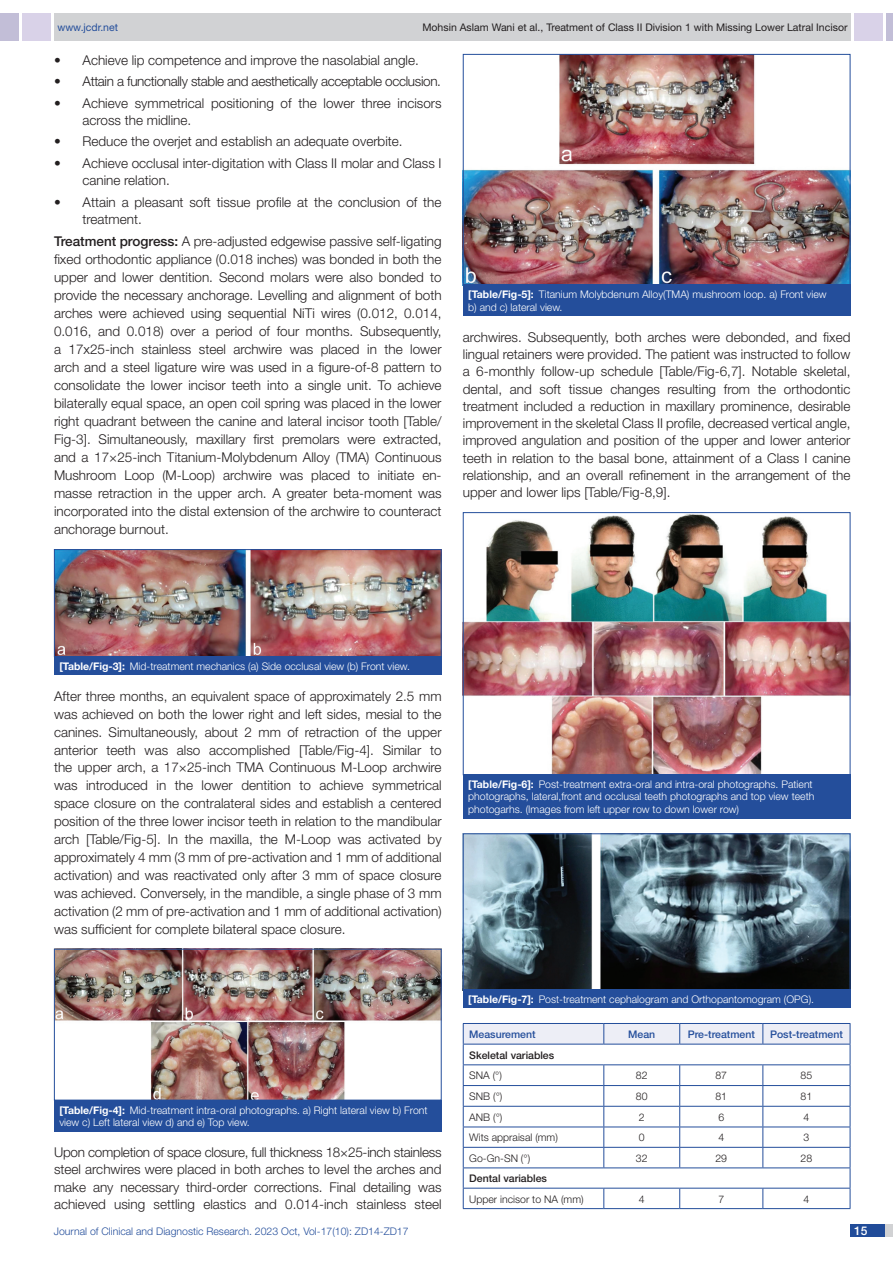
<style>
.page{position:relative;width:893px;height:1263px;background:#fff}
.page>*{position:absolute;margin:0;border:0;box-sizing:border-box;transform-origin:0 0}
.Body_text{font:300 13.5px/18px "Helvetica Neue";color:#231f20;text-align:justify}
.NO_TAB{font:300 13.5px/17.2px "Helvetica Neue";color:#231f20}
.NO_TAB-2{font:300 13.5px "Helvetica Neue";letter-spacing:-.025em;color:#231f20}
.t1{font:500 12px "Helvetica Neue";color:#fff}
.TABLE_FIG{font:300 10.5px/12.6px "Helvetica Neue";color:#fff}
.tb_txt{font:300 10.5px "Helvetica Neue";color:#231f20}
.t2{font:10.5px "Helvetica Neue";color:#231f20}
.t3{font:300 10.5px "Helvetica Neue";color:#244e9b}
.tb_head{font:500 10.5px "Helvetica Neue";color:#244e9b}
.tb_txt-2{font:500 10.5px "Helvetica Neue";color:#231f20}
.t4{font:10.5px "Helvetica Neue";color:#244e9b}
.s1{font-weight:500}
.s2{font-weight:700}
</style>
<div class="page">
<div style="left:54px;top:13px;width:796px;height:28px;background:#d1d2d4"></div>
<div style="left:0;top:13px;width:19px;height:28px;background:#c2bed7"></div>
<div style="left:22px;top:13px;width:29px;height:28px;background:#d9d2e8"></div>
<div style="left:886px;top:13px;width:7px;height:28px;background:#c2bed7"></div>
<div style="left:854px;top:13px;width:29px;height:28px;background:#d9d2e8"></div>
<div style="left:850px;top:1224px;width:43px;height:13px;background:#d1d2d4"></div>
<div style="left:850px;top:1224px;width:35px;height:13px;background:#214c99"></div>
<img style="left:56px;top:551px;width:384px;height:104px">
<div style="left:54px;top:549px;width:388px;height:108px;border:1px solid #244e9b"></div>
<div style="left:54px;top:656px;width:388px;height:19px;background:#244e9b"></div>
<img style="left:56px;top:951px;width:384px;height:147px">
<div style="left:54px;top:949px;width:388px;height:151px;border:1px solid #244e9b"></div>
<div style="left:54px;top:1100px;width:388px;height:31px;background:#244e9b"></div>
<img style="left:465px;top:56px;width:383px;height:228px">
<div style="left:463px;top:54px;width:387px;height:232px;border:1px solid #244e9b"></div>
<div style="left:463px;top:285px;width:387px;height:31px;background:#244e9b"></div>
<img style="left:465px;top:514px;width:383px;height:259px">
<div style="left:463px;top:512px;width:387px;height:263px;border:1px solid #244e9b"></div>
<div style="left:463px;top:774px;width:387px;height:44px;background:#244e9b"></div>
<img style="left:465px;top:835px;width:383px;height:153px">
<div style="left:463px;top:833px;width:387px;height:157px;border:1px solid #244e9b"></div>
<div style="left:463px;top:989px;width:387px;height:19px;background:#244e9b"></div>
<svg style="left:463px;top:1023px;width:388px;height:185px"></svg>
<hr style="left:463px;top:1208px;width:141px;height:1px;background:#244e9b">
<hr style="left:604px;top:1208px;width:76px;height:1px;background:#244e9b">
<hr style="left:680px;top:1208px;width:83px;height:1px;background:#244e9b">
<hr style="left:763px;top:1208px;width:87px;height:1px;background:#244e9b">
<p class="t4" style="left:57px;top:21px;width:62px">www.jcdr.net</p>
<p class="t2" style="left:422px;top:21px;width:427px">Mohsin Aslam Wani et al., Treatment of Class II Division 1 with Missing Lower Latral Incisor</p>
<p class="NO_TAB" style="left:54px;top:51px;width:366px">• Achieve lip competence and improve the nasolabial angle.</p>
<p class="NO_TAB-2" style="left:54px;top:73px;width:388px">• Attain a functionally stable and aesthetically acceptable occlusion.</p>
<p class="NO_TAB" style="left:83px;top:94px;width:361px;text-indent:-29px">• Achieve symmetrical positioning of the lower three incisors across the midline.</p>
<p class="NO_TAB" style="left:54px;top:133px;width:350px">• Reduce the overjet and establish an adequate overbite.</p>
<p class="NO_TAB" style="left:83px;top:154px;width:361px;text-indent:-29px">• Achieve occlusal inter-digitation with Class II molar and Class I canine relation.</p>
<p class="NO_TAB" style="left:83px;top:193px;width:361px;text-indent:-29px">• Attain a pleasant soft tissue profile at the conclusion of the treatment.</p>
<p class="Body_text" style="left:54px;top:232px;width:389px"><span class="s1">Treatment progress:</span> A pre-adjusted edgewise passive self-ligating fixed orthodontic appliance (0.018 inches) was bonded in both the upper and lower dentition. Second molars were also bonded to provide the necessary anchorage. Levelling and alignment of both arches were achieved using sequential NiTi wires (0.012, 0.014, 0.016, and 0.018) over a period of four months. Subsequently, a 17x25-inch stainless steel archwire was placed in the lower arch and a steel ligature wire was used in a figure-of-8 pattern to consolidate the lower incisor teeth into a single unit. To achieve bilaterally equal space, an open coil spring was placed in the lower right quadrant between the canine and lateral incisor tooth [Table/ Fig-3]. Simultaneously, maxillary first premolars were extracted, and a 17×25-inch Titanium-Molybdenum Alloy (TMA) Continuous Mushroom Loop (M-Loop) archwire was placed to initiate en&shy;masse retraction in the upper arch. A greater beta-moment was incorporated into the distal extension of the archwire to counteract anchorage burnout.</p>
<p class="TABLE_FIG" style="left:468px;top:288px;width:360px"><span class="s2">[Table/Fig-5]:</span> Titanium Molybdenum Alloy(TMA) mushroom loop. a) Front view b) and c) lateral view.</p>
<p class="Body_text" style="left:463px;top:328px;width:389px;line-height:17.2px">archwires. Subsequently, both arches were debonded, and fixed lingual retainers were provided. The patient was instructed to follow a 6-monthly follow-up schedule [Table/Fig-6,7]. Notable skeletal, dental, and soft tissue changes resulting from the orthodontic treatment included a reduction in maxillary prominence, desirable improvement in the skeletal Class II profile, decreased vertical angle, improved angulation and position of the upper and lower anterior teeth in relation to the basal bone, attainment of a Class I canine relationship, and an overall refinement in the arrangement of the upper and lower lips [Table/Fig-8,9].</p>
<p class="TABLE_FIG" style="left:59px;top:660px;width:352px"><span class="s2">[Table/Fig-3]:</span> Mid-treatment mechanics (a) Side occlusal view (b) Front view.</p>
<p class="Body_text" style="left:54px;top:687px;width:389px">After three months, an equivalent space of approximately 2.5 mm was achieved on both the lower right and left sides, mesial to the canines. Simultaneously, about 2 mm of retraction of the upper anterior teeth was also accomplished [Table/Fig-4]. Similar to the upper arch, a 17×25-inch TMA Continuous M-Loop archwire was introduced in the lower dentition to achieve symmetrical space closure on the contralateral sides and establish a centered position of the three lower incisor teeth in relation to the mandibular arch [Table/Fig-5]. In the maxilla, the M-Loop was activated by approximately 4 mm (3 mm of pre-activation and 1 mm of additional activation) and was reactivated only after 3 mm of space closure was achieved. Conversely, in the mandible, a single phase of 3 mm activation (2 mm of pre-activation and 1 mm of additional activation) was sufficient for complete bilateral space closure.</p>
<p class="TABLE_FIG" style="left:59px;top:1103px;width:370px"><span class="s2">[Table/Fig-4]:</span> Mid-treatment intra-oral photographs. a) Right lateral view b) Front view c) Left lateral view d) and e) Top view.</p>
<p class="Body_text" style="left:54px;top:1143px;width:389px;line-height:17.2px">Upon completion of space closure, full thickness 18×25-inch stainless steel archwires were placed in both arches to level the arches and make any necessary third-order corrections. Final detailing was achieved using settling elastics and 0.014-inch stainless steel</p>
<p class="TABLE_FIG" style="left:468px;top:778px;width:348px"><span class="s2">[Table/Fig-6]:</span> Post-treatment extra-oral and intra-oral photographs. Patient photographs, lateral,front and occlusal teeth photographs and top view teeth photogarhs. (Images from left upper row to down lower row)</p>
<p class="TABLE_FIG" style="left:468px;top:992px;width:347px"><span class="s2">[Table/Fig-7]:</span> Post-treatment cephalogram and Orthopantomogram (OPG).</p>
<p class="tb_head" style="left:469px;top:1028px;width:68px">Measurement</p>
<p class="tb_head" style="left:628px;top:1028px;width:29px">Mean</p>
<p class="tb_head" style="left:688px;top:1028px;width:69px">Pre-treatment</p>
<p class="tb_head" style="left:770px;top:1028px;width:74px">Post-treatment</p>
<p class="tb_txt-2" style="left:469px;top:1048px;width:87px">Skeletal variables</p>
<p class="tb_txt" style="left:469px;top:1069px;width:34px">SNA (°)</p>
<p class="tb_txt" style="left:636px;top:1069px;width:13px">82</p>
<p class="tb_txt" style="left:715px;top:1069px;width:13px">87</p>
<p class="tb_txt" style="left:801px;top:1069px;width:13px">85</p>
<p class="tb_txt" style="left:469px;top:1090px;width:35px">SNB (°)</p>
<p class="tb_txt" style="left:636px;top:1090px;width:13px">80</p>
<p class="tb_txt" style="left:715px;top:1090px;width:13px">81</p>
<p class="tb_txt" style="left:801px;top:1090px;width:13px">81</p>
<p class="tb_txt" style="left:469px;top:1110px;width:35px">ANB (°)</p>
<p class="tb_txt" style="left:639px;top:1110px;width:7px">2</p>
<p class="tb_txt" style="left:718px;top:1110px;width:7px">6</p>
<p class="tb_txt" style="left:803px;top:1110px;width:7px">4</p>
<p class="tb_txt" style="left:469px;top:1131px;width:90px">Wits appraisal (mm)</p>
<p class="tb_txt" style="left:639px;top:1131px;width:7px">0</p>
<p class="tb_txt" style="left:718px;top:1131px;width:7px">4</p>
<p class="tb_txt" style="left:803px;top:1131px;width:7px">3</p>
<p class="tb_txt" style="left:469px;top:1151px;width:62px">Go-Gn-SN (°)</p>
<p class="tb_txt" style="left:636px;top:1151px;width:13px">32</p>
<p class="tb_txt" style="left:715px;top:1151px;width:13px">29</p>
<p class="tb_txt" style="left:801px;top:1151px;width:13px">28</p>
<p class="tb_txt-2" style="left:469px;top:1172px;width:79px">Dental variables</p>
<p class="tb_txt" style="left:469px;top:1192px;width:116px">Upper incisor to NA (mm)</p>
<p class="tb_txt" style="left:639px;top:1192px;width:7px">4</p>
<p class="tb_txt" style="left:718px;top:1192px;width:7px">7</p>
<p class="tb_txt" style="left:803px;top:1192px;width:7px">4</p>
<p class="t3" style="left:54px;top:1225px;width:356px">Journal of Clinical and Diagnostic Research. 2023 Oct, Vol-17(10): ZD14-ZD17</p>
<p class="t1" style="left:854px;top:1223px;width:15px">15</p>
</div>
